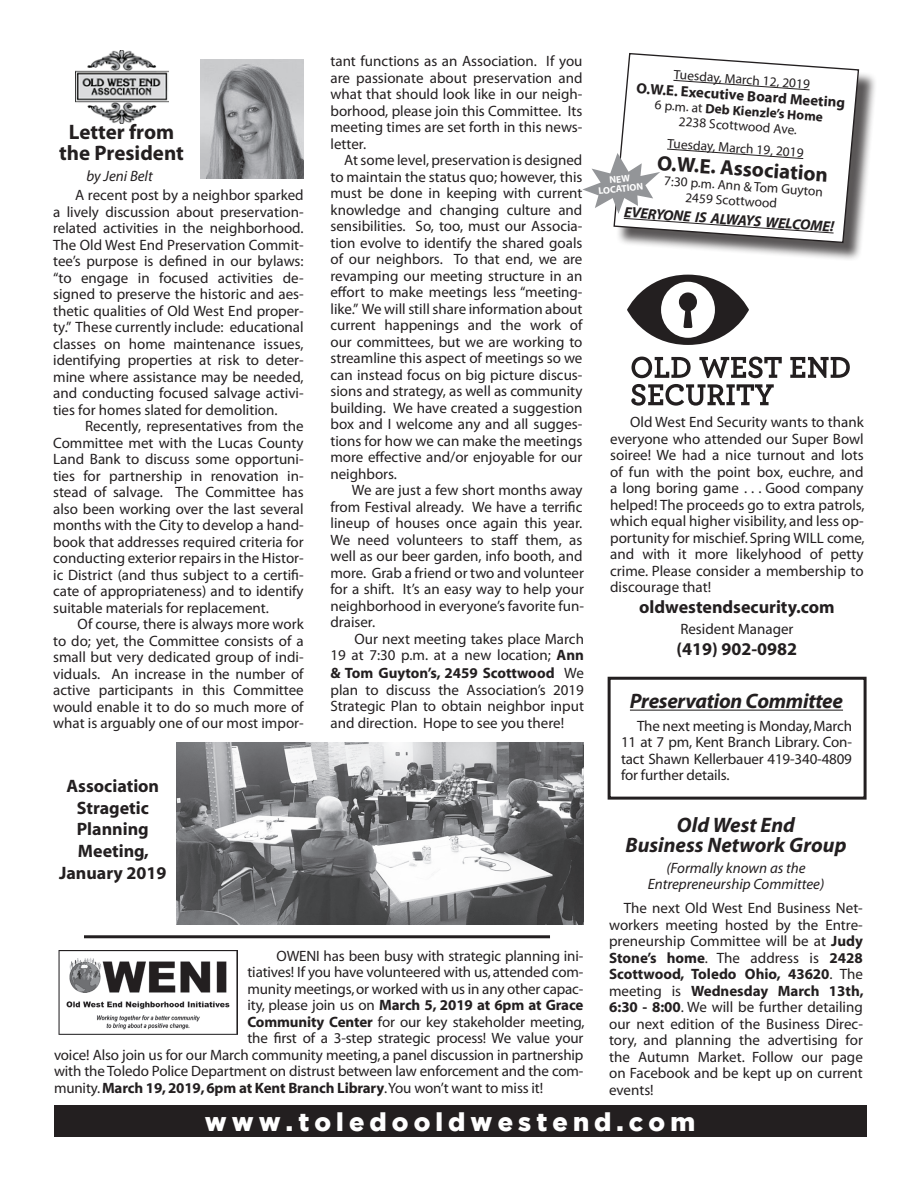
<style>
.page{position:relative;width:918px;height:1188px;background:#fff}
.page>*{position:absolute;margin:0;border:0;box-sizing:border-box;transform-origin:0 0}
.t1{font:900 25.5px "Gotham";letter-spacing:.2em;color:#fff}
.t2{font:700 21px/21px "Myriad Pro";color:#231f20;text-align:center}
.t3{font:italic 700 21px/19.5px "Myriad";color:#231f20;text-align:center}
.t4{font:italic 700 21px "Myriad Pro";letter-spacing:-.015em;color:#231f20}
.t5{font:700 18px/21.6px "Myriad";color:#231f20;text-align:center}
.t6{font:15px/16.5px "Myriad Pro";color:#231f20;text-align:justify}
.t7{font:15px/16.5px "Myriad";letter-spacing:-.01em;color:#231f20;text-align:justify}
.t8{font:700 15px "Myriad";letter-spacing:-.01em;color:#231f20}
.t9{font:italic 15px/16.5px "Myriad";color:#231f20;text-align:center}
.t10{font:italic 15px "Myriad Pro";color:#231f20}
.t11{font:700 14.85px "Myriad Pro";color:#231f20}
.t12{font:italic 700 14.85px "Myriad Pro";color:#231f20}
.t13{font:13.5px/15px "Myriad Pro";color:#231f20;text-align:center}
.t14{font:700 9.75px/9.8px "Myriad";color:#fff;text-align:center}
.s1{font-weight:700}
.s2{font-family:"Myriad Pro"}
.s3{font-family:"Myriad Pro";font-weight:400}
.s4{font-weight:400}
</style>
<div class="page">
<img style="left:75px;top:51px;width:94px;height:72px">
<div style="left:54px;top:1106px;width:812px;height:31px;background:#231f20"></div>
<img style="left:201px;top:59px;width:103px;height:119px">
<div style="left:616px;top:55px;width:262px;height:206px;background:#231f20;opacity:.75"></div>
<svg style="left:616px;top:53px;width:244px;height:191px"></svg>
<svg style="left:673px;top:80px;width:137px;height:11px"></svg>
<img style="left:58px;top:950px;width:180px;height:84px">
<svg style="left:632px;top:357px;width:59px;height:21px"></svg>
<svg style="left:699px;top:357px;width:83px;height:21px"></svg>
<svg style="left:790px;top:357px;width:60px;height:21px"></svg>
<svg style="left:631px;top:384px;width:143px;height:22px"></svg>
<svg style="left:627px;top:275px;width:122px;height:70px"></svg>
<hr style="left:630px;top:710px;width:213px;height:1px;background:#231f20">
<img style="left:176px;top:742px;width:407px;height:183px">
<hr style="left:84px;top:935px;width:466px;height:3px;background:#231f20">
<div style="left:608px;top:677px;width:259px;height:123px;border:3px solid #231f20"></div>
<svg style="left:582px;top:148px;width:252px;height:86px"></svg>
<h2 class="t2" style="left:59px;top:120px;width:126px">Letter from the President</h2>
<p class="t10" style="left:86px;top:167px;width:68px">by Jeni Belt</p>
<p class="t6" style="left:53px;top:187px;width:252px;text-indent:22px">A recent post by a neighbor sparked a lively discussion about preservation&shy;related activities in the neighborhood.<br>The Old West End Preservation Commit&shy;tee’s purpose is defined in our bylaws: “to engage in focused activities de&shy;signed to preserve the historic and aes&shy;thetic qualities of Old West End proper&shy;ty.” These currently include: educational classes on home maintenance issues, identifying properties at risk to deter&shy;mine where assistance may be needed, and conducting focused salvage activi&shy;ties for homes slated for demolition.</p>
<p class="t6" style="left:53px;top:418px;width:252px;text-indent:32px">Recently, representatives from the Committee met with the Lucas County Land Bank to discuss some opportuni&shy;ties for partnership in renovation in&shy;stead of salvage. The Committee has also been working over the last several months with the City to develop a hand&shy;book that addresses required criteria for conducting exterior repairs in the Histor&shy;ic District (and thus subject to a certifi&shy;cate of appropriateness) and to identify suitable materials for replacement.</p>
<p class="t6" style="left:53px;top:616px;width:252px;text-indent:24px">Of course, there is always more work to do; yet, the Committee consists of a small but very dedicated group of indi&shy;viduals. An increase in the number of active participants in this Committee would enable it to do so much more of what is arguably one of our most impor-</p>
<p class="t5" style="left:59px;top:776px;width:109px">Association<br>Stragetic<br>Planning<br>Meeting,<br>January 2019</p>
<p class="t6" style="left:330px;top:53px;width:254px">tant functions as an Association. If you are passionate about preservation and what that should look like in our neigh&shy;borhood, please join this Committee. Its meeting times are set forth in this news&shy;letter.</p>
<p class="t6" style="left:330px;top:152px;width:254px;text-indent:14px">At some level, preservation is designed to maintain the status quo; however, this must be done in keeping with current knowledge and changing culture and sensibilities. So, too, must our Associa&shy;tion evolve to identify the shared goals of our neighbors. To that end, we are revamping our meeting structure in an effort to make meetings less “meeting&shy;like.” We will still share information about current happenings and the work of our committees, but we are working to streamline this aspect of meetings so we can instead focus on big picture discus&shy;sions and strategy, as well as community building. We have created a suggestion box and I welcome any and all sugges&shy;tions for how we can make the meetings more effective and/or enjoyable for our neighbors.</p>
<p class="t6" style="left:330px;top:482px;width:255px;text-indent:21px">We are just a few short months away from Festival already. We have a terrific lineup of houses once again this year.<br>We need volunteers to staff them, as well as our beer garden, info booth, and more. Grab a friend or two and volunteer for a shift. It’s an easy way to help your neighborhood in everyone’s favorite fun&shy;draiser.</p>
<p class="t6" style="left:330px;top:630px;width:255px;text-align:right">Our next meeting takes place March<br>19 at 7:30 p.m. at a new location; <span class="s1">Ann</span></p>
<p class="t8" style="left:330px;top:666px;width:255px"><span class="s2">&amp; Tom</span> Guyton’s, 2459 Scottwood <span class="s3">We</span></p>
<p class="t6" style="left:330px;top:681px;width:255px">plan to discuss the Association’s 2019<br>Strategic Plan to obtain neighbor input and direction. Hope to see you there!</p>
<p class="t7" style="left:276px;top:948px;width:308px">OWENI has been busy with strategic planning ini-</p>
<p class="t7" style="left:248px;top:965px;width:337px">tiatives! If you have volunteered with us, attended com-</p>
<p class="t7" style="left:248px;top:981px;width:337px">munity meetings, or worked with us in any other capac-</p>
<p class="t8" style="left:248px;top:997px;width:337px"><span class="s4">ity, please join us on</span> March 5, 2019 at 6pm at Grace</p>
<p class="t7" style="left:248px;top:1014px;width:339px"><span class="s1">Community Center</span> for our key stakeholder meeting,</p>
<p class="t7" style="left:248px;top:1031px;width:337px">the first of a 3-step strategic process! We value your</p>
<p class="t7" style="left:54px;top:1047px;width:531px">voice! Also join us for our March community meeting, a panel discussion in partnership</p>
<p class="t7" style="left:54px;top:1064px;width:531px">with the Toledo Police Department on distrust between law enforcement and the com-</p>
<p class="t8" style="left:54px;top:1080px;width:491px"><span class="s4">munity.</span> March 19, 2019, 6pm at Kent Branch Library<span class="s4">. You won’t want to miss it!</span></p>
<p class="t13" style="left:674px;top:67px;width:138px;rotate:4deg">Tuesday, March 12, 2019</p>
<p class="t11" style="left:637px;top:78px;width:211px;rotate:4deg">O.W.E. Executive Board Meeting</p>
<p class="t13" style="left:655px;top:97px;width:170px;rotate:4deg">6 p.m. at <span class="s1">Deb Kienzle’s Home<br></span>2238 Scottwood Ave.</p>
<p class="t13" style="left:668px;top:136px;width:138px;rotate:4deg">Tuesday, March 19, 2019</p>
<h2 class="t2" style="left:658px;top:151px;width:173px;rotate:4deg">O.W.E. Association</h2>
<p class="t14" style="left:597px;top:177px;width:46px;rotate:-6deg">NEW<br>LOCATION</p>
<p class="t13" style="left:687px;top:174px;width:139px;text-align:left;text-indent:-22px;rotate:4deg">7:30 p.m. Ann &amp; Tom Guyton<br>2459 Scottwood</p>
<p class="t12" style="left:625px;top:202px;width:212px;rotate:4deg">EVERYONE IS ALWAYS WELCOME!</p>
<p class="t7" style="left:610px;top:415px;width:256px;text-indent:20px">Old West End Security wants to thank everyone who attended our Super Bowl soiree! We had a nice turnout and lots of fun with the point box, euchre, and a long boring game . . . Good company helped! The proceeds go to extra patrols, which equal higher visibility, and less op&shy;portunity for mischief. Spring WILL come, and with it more likelyhood of petty crime. Please consider a membership to discourage that!</p>
<p class="t5" style="left:639px;top:597px;width:197px">oldwestendsecurity.com</p>
<p class="t7" style="left:680px;top:622px;width:115px">Resident Manager</p>
<p class="t5" style="left:677px;top:639px;width:122px">(419) 902-0982</p>
<h2 class="t4" style="left:630px;top:687px;width:215px">Preservation Committee</h2>
<p class="t7" style="left:621px;top:718px;width:233px;text-indent:16px">The next meeting is Monday, March 11 at 7 pm, Kent Branch Library. Con&shy;tact Shawn Kellerbauer 419-340-4809 for further details.</p>
<h2 class="t3" style="left:625px;top:816px;width:223px">Old West End<br>Business Network Group</h2>
<p class="t9" style="left:648px;top:860px;width:178px">(Formally known as the<br>Entrepreneurship Committee)</p>
<p class="t7" style="left:609px;top:901px;width:256px;text-indent:15px">The next Old West End Business Net&shy;workers meeting hosted by the Entre&shy;preneurship Committee will be at <span class="s1">Judy Stone’s home</span>. The address is <span class="s1">2428<br>Scottwood, Toledo Ohio, 43620</span>. The meeting is <span class="s1">Wednesday March 13th, 6:30 - 8:00</span>. We will be further detailing our next edition of the Business Direc&shy;tory, and planning the advertising for the Autumn Market. Follow our page on Facebook and be kept up on current events!</p>
<h1 class="t1" style="left:205px;top:1107px;width:492px">www.toledooldwestend.com</h1>
</div>
